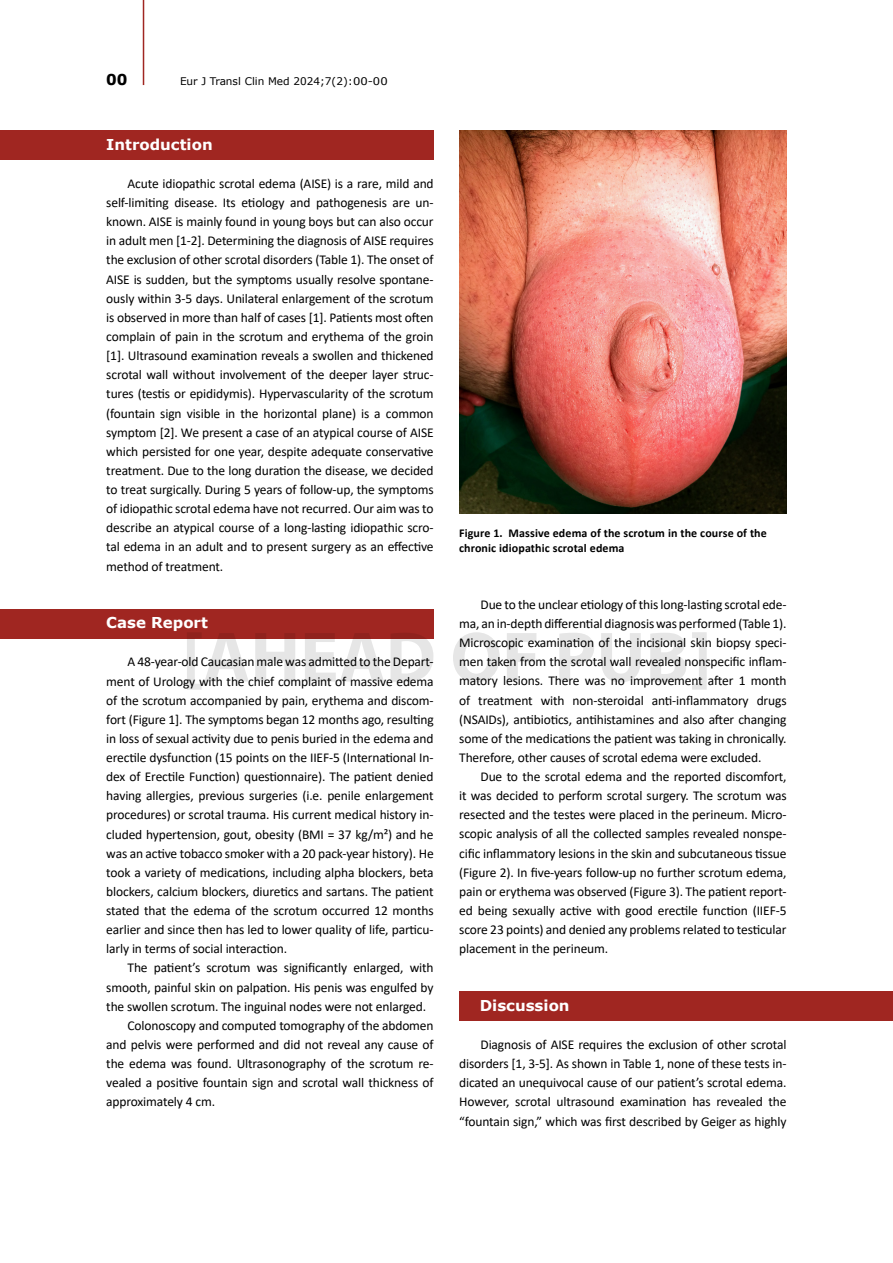
<style>
.page{position:relative;width:893px;height:1263px;background:#fff}
.page>*{position:absolute;margin:0;border:0;box-sizing:border-box;transform-origin:0 0}
.t1{font:700 72px "Myriad Pro";color:#000}
.t2{font:700 15px "Verdana";color:#fff}
.t3{font:700 15px "Verdana";color:#000}
.t4{font:13.5px/19.2px "Calibri";letter-spacing:-.01em;color:#000;text-align:justify}
.t5{font:700 12px/14.4px "Calibri";letter-spacing:.01em;color:#000}
.t6{font:10.5px "Verdana";color:#000}
</style>
<div class="page">
<hr style="left:143px;top:0;width:1px;height:85px;background:#a02621">
<div style="left:0;top:131px;width:434px;height:29px;background:#a02621"></div>
<div style="left:0;top:609px;width:434px;height:29px;background:#a02621"></div>
<div style="left:459px;top:992px;width:434px;height:29px;background:#a02621"></div>
<img style="left:459px;top:131px;width:328px;height:382px">
<p class="t3" style="left:106px;top:69px;width:23px">00</p>
<p class="t6" style="left:180px;top:74px;width:209px">Eur J Transl Clin Med 2024;7(2):00-00</p>
<p class="t2" style="left:106px;top:134px;width:108px">Introduction</p>
<p class="t4" style="left:106px;top:174px;width:329px;text-indent:21px">Acute idiopathic scrotal edema (AISE) is a rare, mild and self-limiting disease. Its etiology and pathogenesis are un&shy;known. AISE is mainly found in young boys but can also occur in adult men [1-2]. Determining the diagnosis of AISE requires the exclusion of other scrotal disorders (Table 1). The onset of AISE is sudden, but the symptoms usually resolve spontane&shy;ously within 3-5 days. Unilateral enlargement of the scrotum is observed in more than half of cases [1]. Patients most often complain of pain in the scrotum and erythema of the groin [1]. Ultrasound examination reveals a swollen and thickened scrotal wall without involvement of the deeper layer struc&shy;tures (testis or epididymis). Hypervascularity of the scrotum (fountain sign visible in the horizontal plane) is a common symptom [2]. We present a case of an atypical course of AISE which persisted for one year, despite adequate conservative treatment. Due to the long duration the disease, we decided to treat surgically. During 5 years of follow-up, the symptoms of idiopathic scrotal edema have not recurred. Our aim was to describe an atypical course of a long-lasting idiopathic scro&shy;tal edema in an adult and to present surgery as an effective method of treatment.</p>
<p class="t5" style="left:459px;top:526px;width:309px">Figure 1. Massive edema of the scrotum in the course of the chronic idiopathic scrotal edema</p>
<p class="t4" style="left:459px;top:594px;width:329px;text-indent:21px">Due to the unclear etiology of this long-lasting scrotal ede&shy;ma, an in-depth differential diagnosis was performed (Table 1).<br>Microscopic examination of the incisional skin biopsy speci&shy;men taken from the scrotal wall revealed nonspecific inflam&shy;matory lesions. There was no improvement after 1 month of treatment with non-steroidal anti-inflammatory drugs (NSAIDs), antibiotics, antihistamines and also after changing some of the medications the patient was taking in chronically.<br>Therefore, other causes of scrotal edema were excluded.</p>
<p class="t4" style="left:459px;top:767px;width:329px;text-indent:21px">Due to the scrotal edema and the reported discomfort, it was decided to perform scrotal surgery. The scrotum was resected and the testes were placed in the perineum. Micro&shy;scopic analysis of all the collected samples revealed nonspe&shy;cific inflammatory lesions in the skin and subcutaneous tissue (Figure 2). In five-years follow-up no further scrotum edema, pain or erythema was observed (Figure 3). The patient report&shy;ed being sexually active with good erectile function (IIEF-5 score 23 points) and denied any problems related to testicular placement in the perineum.</p>
<p class="t2" style="left:106px;top:612px;width:103px">Case Report</p>
<p class="t4" style="left:106px;top:652px;width:329px;text-indent:21px">A 48-year-old Caucasian male was admitted to the Depart&shy;ment of Urology with the chief complaint of massive edema of the scrotum accompanied by pain, erythema and discom&shy;fort (Figure 1]. The symptoms began 12 months ago, resulting in loss of sexual activity due to penis buried in the edema and erectile dysfunction (15 points on the IIEF-5 (International In&shy;dex of Erectile Function) questionnaire). The patient denied having allergies, previous surgeries (i.e. penile enlargement procedures) or scrotal trauma. His current medical history in&shy;cluded hypertension, gout, obesity (BMI = 37 kg/m²) and he was an active tobacco smoker with a 20 pack-year history). He took a variety of medications, including alpha blockers, beta blockers, calcium blockers, diuretics and sartans. The patient stated that the edema of the scrotum occurred 12 months earlier and since then has led to lower quality of life, particu&shy;larly in terms of social interaction.</p>
<p class="t4" style="left:128px;top:958px;width:308px">The patient’s scrotum was significantly enlarged, with</p>
<p class="t4" style="left:106px;top:977px;width:329px">smooth, painful skin on palpation. His penis was engulfed by</p>
<p class="t4" style="left:106px;top:996px;width:321px">the swollen scrotum. The inguinal nodes were not enlarged.</p>
<p class="t4" style="left:128px;top:1015px;width:308px">Colonoscopy and computed tomography of the abdomen</p>
<p class="t4" style="left:106px;top:1034px;width:329px">and pelvis were performed and did not reveal any cause of</p>
<p class="t4" style="left:106px;top:1054px;width:329px">the edema was found. Ultrasonography of the scrotum re-</p>
<p class="t4" style="left:106px;top:1073px;width:329px">vealed a positive fountain sign and scrotal wall thickness of</p>
<p class="t4" style="left:106px;top:1092px;width:110px">approximately 4 cm.</p>
<h1 class="t1" style="left:182px;top:610px;width:531px">[AHEAD OF PUB]</h1>
<p class="t2" style="left:480px;top:995px;width:91px">Discussion</p>
<p class="t4" style="left:459px;top:1035px;width:329px;text-indent:21px">Diagnosis of AISE requires the exclusion of other scrotal disorders [1, 3-5]. As shown in Table 1, none of these tests in&shy;dicated an unequivocal cause of our patient’s scrotal edema.<br>However, scrotal ultrasound examination has revealed the “fountain sign,” which was first described by Geiger as highly</p>
</div>
